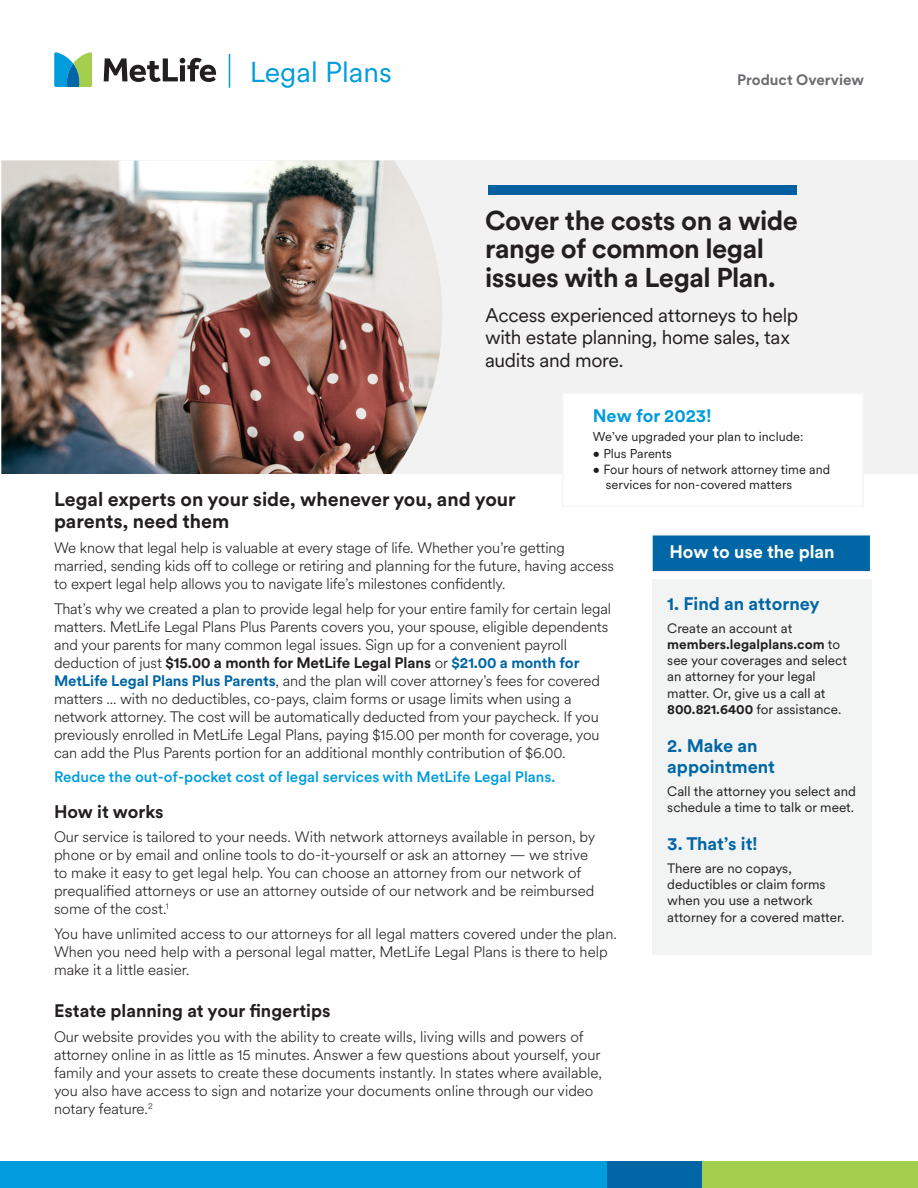
<style>
.page{position:relative;width:918px;height:1188px;background:#fff}
.page>*{position:absolute;margin:0;border:0;box-sizing:border-box;transform-origin:0 0}
.NEW_EYEBROW{font:28.5px "Met Life Circular";color:#009cdc}
.t1{font:700 27px/28.5px "Met Life Circular";letter-spacing:-.02em;color:#231f20}
.t2{font:19.5px/22.5px "Met Life Circular";letter-spacing:-.02em;color:#231f20}
.t3{font:700 19.5px/22.5px "Met Life Circular";color:#231f20}
.t4{font:700 18px/21.6px "Met Life Circular";color:#0066a5}
.t5{font:700 18px "Met Life Circular";color:#231f20}
.t6{font:700 18px "Met Life Circular";color:#fff}
.t7{font:700 18px "Met Life Circular";color:#009cdc}
.t8{font:300 15px/18px "Met Life Circular";letter-spacing:-.005em;color:#231f20}
.t9{font:500 15px "Met Life Circular";color:#009cdc}
.t10{font:700 15px "Met Life Circular";color:#6c6d70}
.t11{font:13.5px/16.2px "Met Life Circular";color:#231f20}
.t12{font:13.2px "Met Life Circular";color:#231f20}
.t13{font:12.75px "Met Life Circular";color:#231f20}
.s1{font-size:12.75px}
.s2{font-weight:700}
.s3{font-weight:700;color:#0066a5}
</style>
<div class="page">
<hr style="left:229px;top:54px;width:1px;height:34px;background:#009cdc">
<svg style="left:104px;top:58px;width:112px;height:24px"></svg>
<svg style="left:54px;top:52px;width:38px;height:35px"></svg>
<div style="left:0;top:1161px;width:608px;height:27px;background:#009cdc"></div>
<div style="left:608px;top:1161px;width:94px;height:27px;background:#0066a5"></div>
<div style="left:702px;top:1161px;width:216px;height:27px;background:#a4cf4e"></div>
<div style="left:2px;top:161px;width:916px;height:313px;background:#f2f2f2"></div>
<div style="left:488px;top:185px;width:308px;height:9px;background:#0061a0"></div>
<img style="left:1px;top:161px;width:441px;height:313px">
<div style="left:652px;top:579px;width:219px;height:376px;background:#f2f4f3"></div>
<div style="left:651px;top:534px;width:220px;height:39px;background:#0066a5;border:2px solid #f6f6f6"></div>
<div style="left:562px;top:392px;width:302px;height:115px;background:#fff;border:2px solid #f6f6f6"></div>
<p class="NEW_EYEBROW" style="left:250px;top:53px;width:144px">Legal Plans</p>
<p class="t10" style="left:737px;top:69px;width:128px">Product Overview</p>
<p class="t1" style="left:485px;top:205px;width:314px">Cover the costs on a wide range of common legal issues with a Legal Plan.</p>
<p class="t2" style="left:485px;top:303px;width:315px">Access experienced attorneys to help with estate planning, home sales, tax audits and more.</p>
<p class="t7" style="left:593px;top:403px;width:120px">New for 2023!</p>
<p class="t13" style="left:593px;top:428px;width:212px">We’ve upgraded your plan to include:</p>
<p class="t13" style="left:593px;top:445px;width:80px">• Plus Parents</p>
<p class="t12" style="left:593px;top:461px;width:239px"><span class="s1">•</span> Four hours of network attorney time and</p>
<p class="t13" style="left:606px;top:476px;width:188px">services for non-covered matters</p>
<p class="t3" style="left:54px;top:487px;width:463px">Legal experts on your side, whenever you, and your parents, need them</p>
<p class="t8" style="left:54px;top:538px;width:562px">We know that legal help is valuable at every stage of life. Whether you’re getting married, sending kids off to college or retiring and planning for the future, having access to expert legal help allows you to navigate life’s milestones confidently.</p>
<p class="t8" style="left:54px;top:599px;width:559px">That’s why we created a plan to provide legal help for your entire family for certain legal matters. MetLife Legal Plans Plus Parents covers you, your spouse, eligible dependents and your parents for many common legal issues. Sign up for a convenient payroll deduction of just <span class="s2">$15.00 a month for MetLife Legal Plans</span> or <span class="s3">$21.00 a month for MetLife Legal Plans Plus Parents</span>, and the plan will cover attorney’s fees for covered matters ... with no deductibles, co-pays, claim forms or usage limits when using a network attorney. The cost will be automatically deducted from your paycheck. If you previously enrolled in MetLife Legal Plans, paying $15.00 per month for coverage, you can add the Plus Parents portion for an additional monthly contribution of $6.00.</p>
<p class="t9" style="left:54px;top:767px;width:503px">Reduce the out-of-pocket cost of legal services with MetLife Legal Plans.</p>
<p class="t5" style="left:54px;top:799px;width:111px">How it works</p>
<p class="t8" style="left:54px;top:827px;width:543px">Our service is tailored to your needs. With network attorneys available in person, by phone or by email and online tools to do-it-yourself or ask an attorney — we strive to make it easy to get legal help. You can choose an attorney from our network of prequalified attorneys or use an attorney outside of our network and be reimbursed some of the cost.<sup>1</sup></p>
<p class="t8" style="left:54px;top:924px;width:564px">You have unlimited access to our attorneys for all legal matters covered under the plan.<br>When you need help with a personal legal matter, MetLife Legal Plans is there to help make it a little easier.</p>
<p class="t5" style="left:54px;top:998px;width:278px">Estate planning at your fingertips</p>
<p class="t8" style="left:54px;top:1027px;width:550px">Our website provides you with the ability to create wills, living wills and powers of attorney online in as little as 15 minutes. Answer a few questions about yourself, your family and your assets to create these documents instantly. In states where available, you also have access to sign and notarize your documents online through our video notary feature.<sup>2</sup></p>
<p class="t6" style="left:669px;top:540px;width:167px">How to use the plan</p>
<p class="t4" style="left:667px;top:592px;width:154px">1. Find an attorney</p>
<p class="t11" style="left:667px;top:619px;width:181px">Create an account at <span class="s2">members.legalplans.com</span> to see your coverages and select an attorney for your legal matter. Or, give us a call at<br><span class="s2">800.821.6400</span> for assistance.</p>
<p class="t4" style="left:667px;top:734px;width:109px">2. Make an appointment</p>
<p class="t11" style="left:667px;top:783px;width:190px">Call the attorney you select and schedule a time to talk or meet.</p>
<p class="t4" style="left:667px;top:832px;width:92px">3. That’s it!</p>
<p class="t11" style="left:667px;top:860px;width:179px">There are no copays, deductibles or claim forms when you use a network attorney for a covered matter.</p>
</div>
